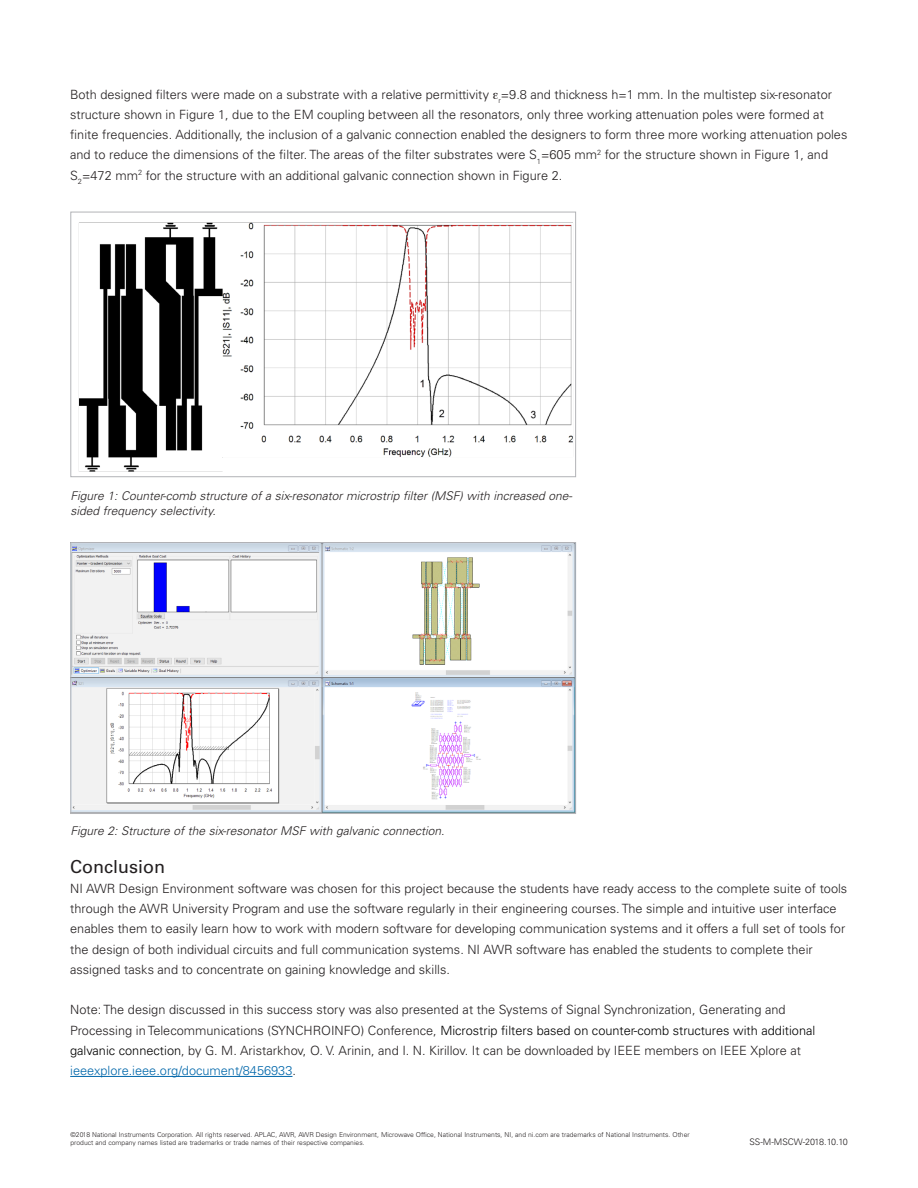
<style>
.page{position:relative;width:918px;height:1188px;background:#fff}
.page>*{position:absolute;margin:0;border:0;box-sizing:border-box;transform-origin:0 0}
.H3_Body_Text{font:18px "Univers LT Std";color:#231f20}
.H3_Body_Text-2{font:300 12.75px/20.2px "Univers LT Std";color:#231f20}
.t1{font:italic 300 12px/15px "Univers LT Std";color:#231f20}
.contact_details_smal{font:300 9px "Univers LT Std";color:#231f20}
.Copyright{font:300 6.75px/8.1px "Univers LT Std";color:#231f20}
.s1{font-family:"Times";font-weight:400}
.s2{color:#000}
.s3{color:#0067aa}
</style>
<div class="page">
<hr style="left:70px;top:1076px;width:222px;height:1px;background:#0067aa">
<img style="left:78px;top:222px;width:495px;height:250px">
<div style="left:70px;top:212px;width:506px;height:265px;border:1px solid #b2b3b7"></div>
<img style="left:72px;top:544px;width:502px;height:268px">
<div style="left:70px;top:542px;width:506px;height:272px;border:1px solid #b2b3b7"></div>
<p class="H3_Body_Text-2" style="left:70px;top:84px;width:779px">Both designed filters were made on a substrate with a relative permittivity <span class="s1">ε</span><sub>r</sub>=9.8 and thickness h=1 mm. In the multistep six-resonator structure shown in Figure 1, due to the EM coupling between all the resonators, only three working attenuation poles were formed at finite frequencies. Additionally, the inclusion of a galvanic connection enabled the designers to form three more working attenuation poles and to reduce the dimensions of the filter. The areas of the filter substrates were S<sub>1</sub>=605 mm<sup>2</sup> for the structure shown in Figure 1, and S<sub>2</sub>=472 mm<sup>2</sup> for the structure with an additional galvanic connection shown in Figure 2.</p>
<p class="t1" style="left:70px;top:488px;width:503px">Figure 1: Counter-comb structure of a six-resonator microstrip filter (MSF) with increased one&shy;sided frequency selectivity.</p>
<p class="t1" style="left:70px;top:824px;width:375px">Figure 2: Structure of the six-resonator MSF with galvanic connection.</p>
<p class="H3_Body_Text" style="left:70px;top:856px;width:97px">Conclusion</p>
<p class="H3_Body_Text-2" style="left:70px;top:878px;width:779px">NI AWR Design Environment software was chosen for this project because the students have ready access to the complete suite of tools through the AWR University Program and use the software regularly in their engineering courses. The simple and intuitive user interface enables them to easily learn how to work with modern software for developing communication systems and it offers a full set of tools for the design of both individual circuits and full communication systems. NI AWR software has enabled the students to complete their assigned tasks and to concentrate on gaining knowledge and skills.</p>
<p class="H3_Body_Text-2" style="left:70px;top:1000px;width:747px">Note: The design discussed in this success story was also presented at the Systems of Signal Synchronization, Generating and Processing in Telecommunications (SYNCHROINFO) Conference, <span class="s2">Microstrip filters based on counter-comb structures with additional galvanic connection</span>, by G. M. Aristarkhov, O. V. Arinin, and I. N. Kirillov. It can be downloaded by IEEE members on IEEE Xplore at <span class="s3">ieeexplore.ieee.org/document/8456933</span>.</p>
<p class="Copyright" style="left:71px;top:1131px;width:621px">©2018 National Instruments Corporation. All rights reserved. APLAC, AWR, AWR Design Environment, Microwave Office, National Instruments, NI, and ni.com are trademarks of National Instruments. Other product and company names listed are trademarks or trade names of their respective companies.</p>
<p class="contact_details_smal" style="left:749px;top:1136px;width:100px">SS-M-MSCW-2018.10.10</p>
</div>
